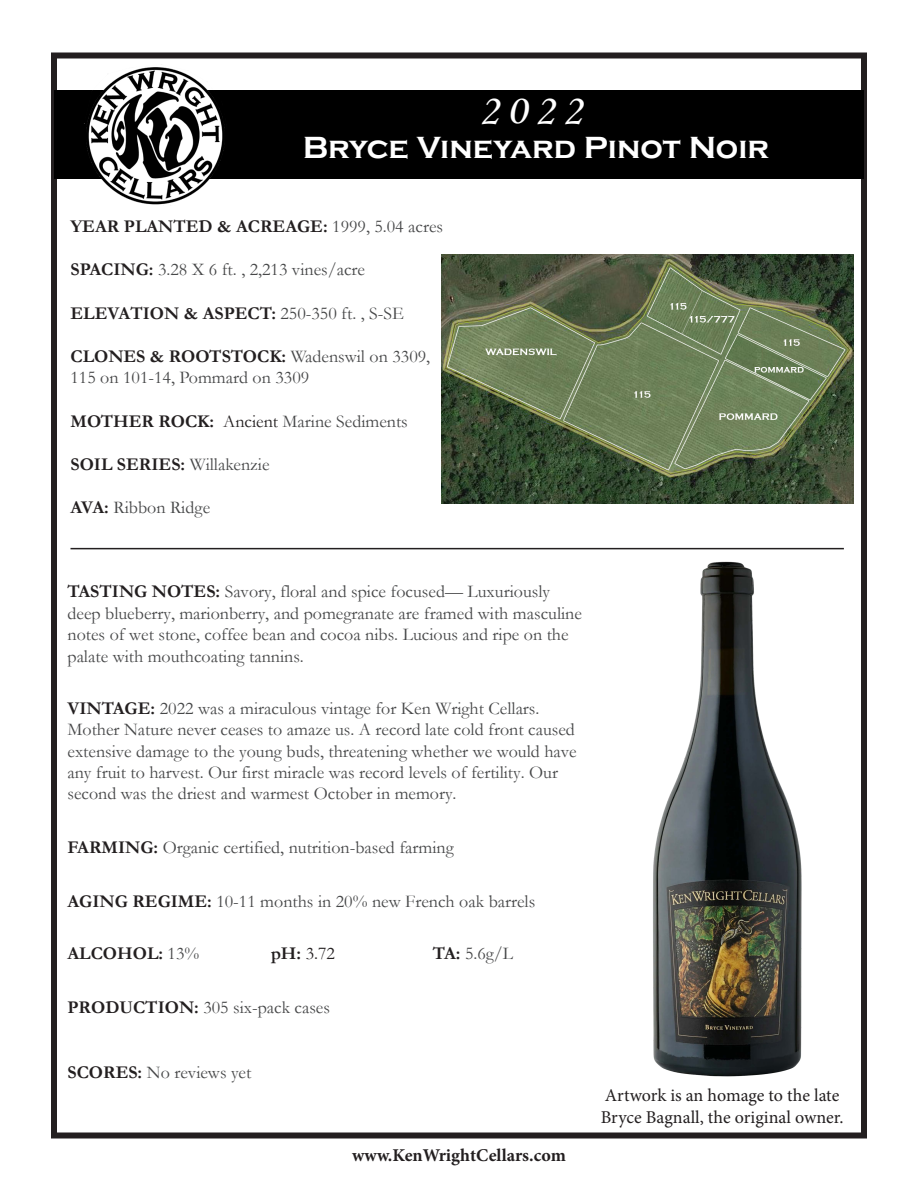
<style>
.page{position:relative;width:918px;height:1188px;background:#fff}
.page>*{position:absolute;margin:0;border:0;box-sizing:border-box;transform-origin:0 0}
.t1{font:42.45px "Monotype Corsiva";color:#fff;scale:1.09 1}
.t2{font:700 31.5px "Copperplate Gothic";color:#fff}
.t3{font:18px/21.6px "Garamond";color:#464748}
.t4{font:700 18px "Garamond";color:#231f20}
.t5{font:18px/21.6px "Minion Pro";letter-spacing:-.005em;color:#231f20}
.t6{font:700 18px "Minion Pro";color:#231f20}
.t7{font:18px "Garamond";color:#231f20}
.s1{font-weight:400;color:#464748}
.s2{font-weight:700;color:#231f20}
.s3{color:#231f20}
.s4{font-weight:700}
</style>
<div class="page">
<div style="left:51px;top:52px;width:816px;height:1086px;border:6px solid #231f20"></div>
<img style="left:653px;top:560px;width:214px;height:518px">
<hr style="left:70px;top:548px;width:774px;height:1px;background:#231f20">
<img style="left:442px;top:254px;width:411px;height:250px">
<div style="left:54px;top:91px;width:810px;height:88px;background:#000"></div>
<img style="left:81px;top:67px;width:149px;height:138px">
<p class="t1" style="left:479px;top:84px;width:96px">2022</p>
<p class="t2" style="left:303px;top:130px;width:468px">Bryce Vineyard Pinot Noir</p>
<p class="t4" style="left:71px;top:214px;width:374px">YEAR PLANTED &amp; ACREAGE: <span class="s1">1999, 5.04 acres</span></p>
<p class="t3" style="left:71px;top:258px;width:296px"><span class="s2">SPACING:</span> 3.28 X 6 ft. , 2,213 vines/acre</p>
<p class="t4" style="left:70px;top:301px;width:335px">ELEVATION &amp; ASPECT: <span class="s1">250-350 ft. , S-SE</span></p>
<p class="t3" style="left:70px;top:345px;width:361px"><span class="s2">CLONES &amp; ROOTSTOCK:</span> Wadenswil on 3309,<br>115 on 101-14, Pommard on 3309</p>
<p class="t3" style="left:70px;top:410px;width:339px"><span class="s2">MOTHER ROCK:</span> <span class="s3">Ancient</span> Marine Sediments</p>
<p class="t4" style="left:70px;top:452px;width:201px">SOIL SERIES: <span class="s1">Willakenzie</span></p>
<p class="t3" style="left:70px;top:496px;width:141px"><span class="s2">AVA:</span> Ribbon Ridge</p>
<p class="t3" style="left:68px;top:580px;width:516px"><span class="s2">TASTING NOTES:</span> Savory, floral and spice focused— Luxuriously deep blueberry, marionberry, and pomegranate are framed with masculine notes of wet stone, coffee bean and cocoa nibs. Lucious and ripe on the palate with mouthcoating tannins.</p>
<p class="t3" style="left:68px;top:697px;width:511px"><span class="s2">VINTAGE:</span> 2022 was a miraculous vintage for Ken Wright Cellars.<br>Mother Nature never ceases to amaze us. A record late cold front caused extensive damage to the young buds, threatening whether we would have any fruit to harvest. Our first miracle was record levels of fertility. Our second was the driest and warmest October in memory.</p>
<p class="t3" style="left:68px;top:836px;width:388px"><span class="s2">FARMING:</span> Organic certified, nutrition-based farming</p>
<p class="t3" style="left:67px;top:890px;width:469px"><span class="s2">AGING REGIME:</span> 10-11 months in 20% new French oak barrels</p>
<p class="t4" style="left:68px;top:941px;width:133px">ALCOHOL: <span class="s1">13%</span></p>
<p class="t7" style="left:271px;top:942px;width:65px"><span class="s4">pH:</span> 3.72</p>
<p class="t3" style="left:433px;top:942px;width:82px"><span class="s2">TA:</span> 5.6g/L</p>
<p class="t3" style="left:68px;top:996px;width:264px"><span class="s2">PRODUCTION:</span> 305 six-pack cases</p>
<p class="t3" style="left:68px;top:1061px;width:185px"><span class="s2">SCORES:</span> No reviews yet</p>
<p class="t6" style="left:352px;top:1142px;width:215px">www.KenWrightCellars.com</p>
<p class="t5" style="left:601px;top:1085px;width:244px">Artwork is an homage to the late<br>Bryce Bagnall, the original owner.</p>
</div>
